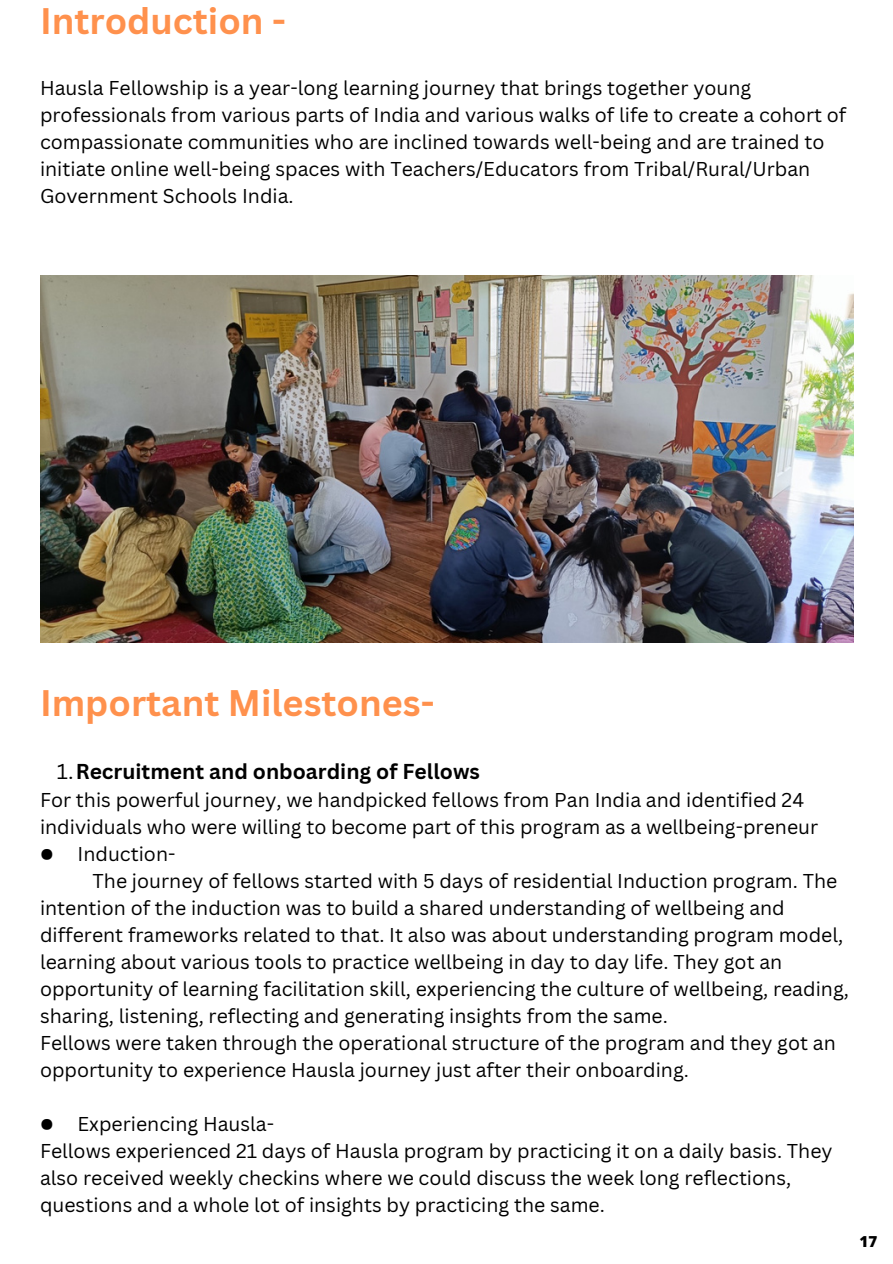
<style>
.page{position:relative;width:893px;height:1264px;background:#fff}
.page>*{position:absolute;margin:0;border:0;box-sizing:border-box;transform-origin:0 0}
.t1{font:700 36px "Canva Sans";color:#ff914d}
.t2{font:700 21px "Canva Sans";color:#000}
.t3{font:19.5px/27px "Canva Sans";color:#000}
.t4{font:800 15.15px "Open Sans";color:#000}
.s1{font-weight:400}
</style>
<div class="page">
<img style="left:40px;top:275px;width:813px;height:367px">
<p class="t1" style="left:40px;top:-5px;width:247px">Introduction -</p>
<p class="t3" style="left:40px;top:74px;width:807px">Hausla Fellowship is a year-long learning journey that brings together young professionals from various parts of India and various walks of life to create a cohort of compassionate communities who are inclined towards well-being and are trained to initiate online well-being spaces with Teachers/Educators from Tribal/Rural/Urban Government Schools India.</p>
<p class="t1" style="left:40px;top:677px;width:396px">Important Milestones-</p>
<p class="t2" style="left:57px;top:756px;width:424px"><span class="s1">1.</span>Recruitment and onboarding of Fellows</p>
<p class="t3" style="left:40px;top:785px;width:779px">For this powerful journey, we handpicked fellows from Pan India and identified 24 individuals who were willing to become part of this program as a wellbeing-preneur</p>
<p class="t3" style="left:40px;top:839px;width:137px">● Induction-</p>
<p class="t3" style="left:40px;top:866px;width:810px;text-indent:53px">The journey of fellows started with 5 days of residential Induction program. The intention of the induction was to build a shared understanding of wellbeing and different frameworks related to that. It also was about understanding program model, learning about various tools to practice wellbeing in day to day life. They got an opportunity of learning facilitation skill, experiencing the culture of wellbeing, reading, sharing, listening, reflecting and generating insights from the same.</p>
<p class="t3" style="left:40px;top:1028px;width:797px">Fellows were taken through the operational structure of the program and they got an opportunity to experience Hausla journey just after their onboarding.</p>
<p class="t3" style="left:40px;top:1109px;width:236px">● Experiencing Hausla-</p>
<p class="t3" style="left:40px;top:1136px;width:794px">Fellows experienced 21 days of Hausla program by practicing it on a daily basis. They also received weekly checkins where we could discuss the week long reflections, questions and a whole lot of insights by practicing the same.</p>
<p class="t4" style="left:859px;top:1230px;width:19px">17</p>
</div>
